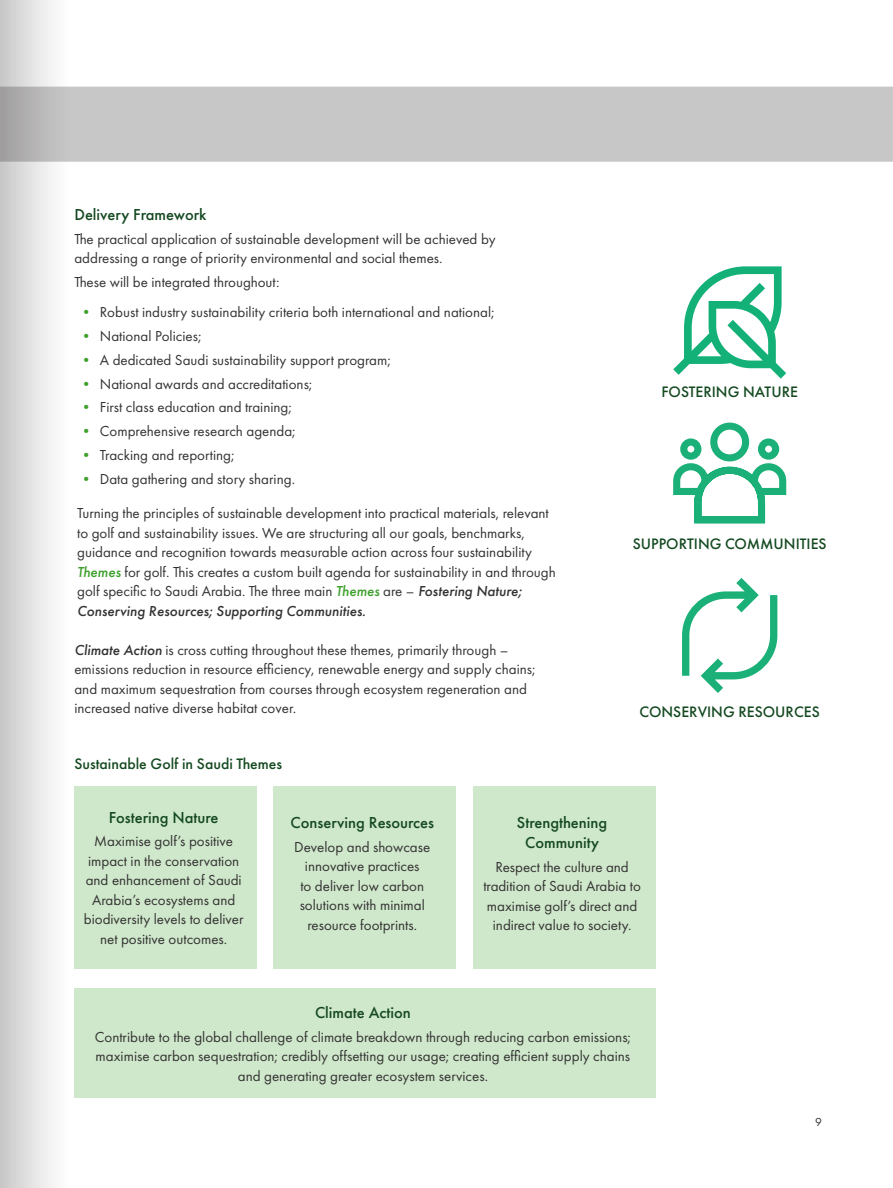
<style>
.page{position:relative;width:893px;height:1188px;background:#fff}
.page>*{position:absolute;margin:0;border:0;box-sizing:border-box;transform-origin:0 0}
.Heading{font:500 16.5px/19.8px "Futura PT";color:#144920;text-align:center}
.Subheading{font:500 15.75px "Futura PT";color:#144920}
.Body_text{font:15px/19.5px "Futura PT";color:#333;text-align:center}
.t1{font:12px "Futura PT";color:#333}
.s1{color:#3ea02c}
.s2{font-weight:500;font-style:italic;color:#3ea02c}
.s3{font-weight:500;font-style:italic}
</style>
<div class="page">
<div style="left:0;top:87px;width:893px;height:75px;background:#c8c7c7"></div>
<svg style="left:673px;top:423px;width:113px;height:100px"></svg>
<svg style="left:673px;top:266px;width:113px;height:113px"></svg>
<svg style="left:682px;top:578px;width:95px;height:115px"></svg>
<div style="left:473px;top:786px;width:183px;height:182px;background:#cfe7ca"></div>
<div style="left:273px;top:786px;width:183px;height:182px;background:#cfe7ca"></div>
<div style="left:74px;top:988px;width:582px;height:110px;background:#cfe7ca"></div>
<svg style="left:1px;top:0;width:409px;height:1188px"></svg>
<p class="Heading" style="left:74px;top:205px;width:134px">Delivery Framework</p>
<p class="Body_text" style="left:74px;top:229px;width:423px;text-align:left">The practical application of sustainable development will be achieved by addressing a range of priority environmental and social themes.</p>
<p class="Body_text" style="left:74px;top:272px;width:207px">These will be integrated throughout:</p>
<p class="Body_text" style="left:79px;top:303px;width:417px"><span class="s1">•</span> Robust industry sustainability criteria both international and national;</p>
<p class="Body_text" style="left:79px;top:326px;width:124px"><span class="s1">•</span> National Policies;</p>
<p class="Body_text" style="left:79px;top:350px;width:314px"><span class="s1">•</span> A dedicated Saudi sustainability support program;</p>
<p class="Body_text" style="left:79px;top:374px;width:235px"><span class="s1">•</span> National awards and accreditations;</p>
<p class="Body_text" style="left:79px;top:398px;width:215px"><span class="s1">•</span> First class education and training;</p>
<p class="Body_text" style="left:79px;top:421px;width:219px"><span class="s1">•</span> Comprehensive research agenda;</p>
<p class="Body_text" style="left:79px;top:445px;width:157px"><span class="s1">•</span> Tracking and reporting;</p>
<p class="Body_text" style="left:79px;top:469px;width:218px"><span class="s1">•</span> Data gathering and story sharing.</p>
<p class="Body_text" style="left:77px;top:504px;width:480px;text-align:left">Turning the principles of sustainable development into practical materials, relevant to golf and sustainability issues. We are structuring all our goals, benchmarks, guidance and recognition towards measurable action across four sustainability <span class="s2">Themes</span> for golf. This creates a custom built agenda for sustainability in and through golf specific to Saudi Arabia. The three main <span class="s2">Themes</span> are – <span class="s3">Fostering Nature; Conserving Resources; Supporting Communities.</span></p>
<p class="Body_text" style="left:74px;top:640px;width:463px;text-align:left"><span class="s3">Climate Action</span> is cross cutting throughout these themes, primarily through – emissions reduction in resource efficiency, renewable energy and supply chains; and maximum sequestration from courses through ecosystem regeneration and increased native diverse habitat cover.</p>
<p class="Subheading" style="left:74px;top:754px;width:209px">Sustainable Golf in Saudi Themes</p>
<p class="Subheading" style="left:661px;top:382px;width:138px">FOSTERING NATURE</p>
<p class="Subheading" style="left:633px;top:535px;width:195px">SUPPORTING COMMUNITIES</p>
<p class="Subheading" style="left:640px;top:702px;width:182px">CONSERVING RESOURCES</p>
<p class="Heading" style="left:109px;top:807px;width:111px">Fostering Nature</p>
<p class="Body_text" style="left:84px;top:832px;width:161px">Maximise golf’s positive impact in the conservation and enhancement of Saudi<br>Arabia’s ecosystems and biodiversity levels to deliver net positive outcomes.</p>
<p class="Heading" style="left:290px;top:813px;width:145px">Conserving Resources</p>
<p class="Body_text" style="left:294px;top:837px;width:138px">Develop and showcase innovative practices<br>to deliver low carbon solutions with minimal resource footprints.</p>
<p class="Heading" style="left:517px;top:813px;width:92px">Strengthening<br>Community</p>
<p class="Body_text" style="left:483px;top:857px;width:159px">Respect the culture and tradition of Saudi Arabia to maximise golf’s direct and indirect value to society.</p>
<p class="Heading" style="left:315px;top:1003px;width:97px">Climate Action</p>
<p class="Body_text" style="left:95px;top:1027px;width:538px">Contribute to the global challenge of climate breakdown through reducing carbon emissions; maximise carbon sequestration; credibly offsetting our usage; creating efficient supply chains and generating greater ecosystem services.</p>
<p class="t1" style="left:815px;top:1115px;width:8px">9</p>
</div>
